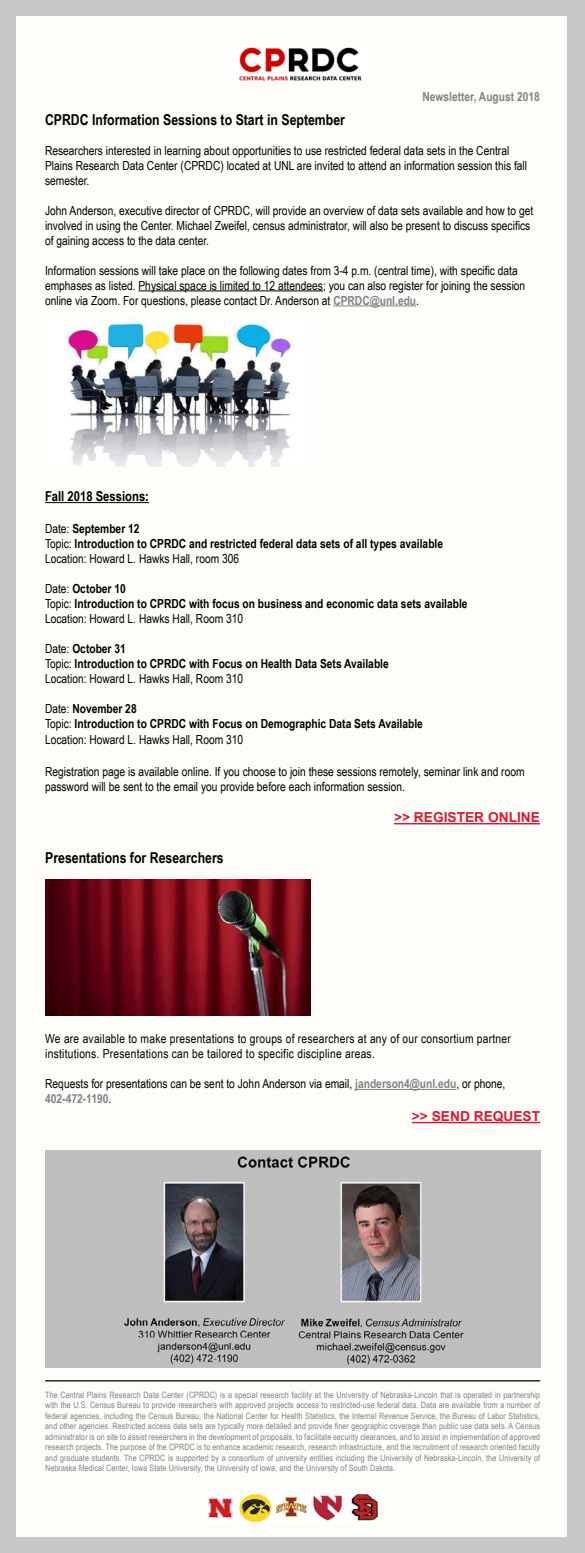
<style>
.page{position:relative;width:585px;height:1553px;background:#fff}
.page>*{position:absolute;margin:0;border:0;box-sizing:border-box;transform-origin:0 0}
.t1{font:700 15px "Arial Narrow";color:#000}
.t2{font:700 13.75px "Arial";color:#da1a32}
.t3{font:700 13.75px "Arial Narrow";color:#000}
.t4{font:12.5px/15px "Arial Narrow";color:#000}
.t5{font:700 12.5px/15px "Arial Narrow";color:#000}
.t6{font:12.5px/15px "Arial Narrow";letter-spacing:.02em;color:#000}
.t7{font:700 12.5px "Arial Narrow";color:#808285}
.t8{font:8.75px/10.5px "Arial Narrow";letter-spacing:.01em;color:#808285;text-align:justify}
.s1{font-weight:700;color:#808285}
.s2{font-weight:400}
</style>
<div class="page">
<div style="left:0;top:0;width:585px;height:1552px;background:#c7c8ca"></div>
<div style="left:16px;top:16px;width:551px;height:1520px;background:#fefdfa"></div>
<img style="left:208px;top:1493px;width:171px;height:30px">
<hr style="left:45px;top:1380px;width:495px;height:1px;background:#000">
<img style="left:45px;top:1150px;width:495px;height:218px">
<img style="left:239px;top:47px;width:123px;height:34px">
<hr style="left:355px;top:1089px;width:101px;height:1px;background:#808285">
<hr style="left:412px;top:1122px;width:128px;height:1px;background:#da1a32">
<hr style="left:138px;top:290px;width:185px;height:1px;background:#000">
<hr style="left:333px;top:305px;width:83px;height:1px;background:#808285">
<hr style="left:45px;top:502px;width:104px;height:1px;background:#000">
<hr style="left:394px;top:823px;width:146px;height:1px;background:#da1a32">
<img style="left:67px;top:320px;width:226px;height:146px">
<img style="left:46px;top:880px;width:264px;height:136px">
<h3 class="t7" style="left:422px;top:87px;width:119px">Newsletter, August 2018</h3>
<h1 class="t1" style="left:45px;top:108px;width:302px">CPRDC Information Sessions to Start in September</h1>
<h3 class="t4" style="left:45px;top:142px;width:484px">Researchers interested in learning about opportunities to use restricted federal data sets in the Central<br>Plains Research Data Center (CPRDC) located at UNL are invited to attend an information session this fall semester.</h3>
<p class="t4" style="left:45px;top:202px;width:490px">John Anderson, executive director of CPRDC, will provide an overview of data sets available and how to get involved in using the Center. Michael Zweifel, census administrator, will also be present to discuss specifics of gaining access to the data center.</p>
<p class="t4" style="left:45px;top:262px;width:482px">Information sessions will take place on the following dates from 3-4 p.m. (central time), with specific data emphases as listed. Physical space is limited to 12 attendees; you can also register for joining the session online via Zoom. For questions, please contact Dr. Anderson at <span class="s1">CPRDC@unl.edu</span>.</p>
<h2 class="t3" style="left:45px;top:486px;width:106px">Fall 2018 Sessions:</h2>
<h3 class="t5" style="left:45px;top:520px;width:400px"><span class="s2">Date:</span> September 12<br><span class="s2">Topic:</span> Introduction to CPRDC and restricted federal data sets of all types available<br><span class="s2">Location: Howard L. Hawks Hall, room 306</span></h3>
<h3 class="t5" style="left:45px;top:580px;width:424px"><span class="s2">Date:</span> October 10<br><span class="s2">Topic:</span> Introduction to CPRDC with focus on business and economic data sets available<br><span class="s2">Location: Howard L. Hawks Hall, Room 310</span></h3>
<h3 class="t5" style="left:45px;top:640px;width:345px"><span class="s2">Date:</span> October 31<br><span class="s2">Topic:</span> Introduction to CPRDC with Focus on Health Data Sets Available<br><span class="s2">Location: Howard L. Hawks Hall, Room 310</span></h3>
<h3 class="t5" style="left:45px;top:700px;width:380px"><span class="s2">Date:</span> November 28<br><span class="s2">Topic:</span> Introduction to CPRDC with Focus on Demographic Data Sets Available</h3>
<h3 class="t4" style="left:45px;top:732px;width:200px">Location: Howard L. Hawks Hall, Room 310</h3>
<h3 class="t4" style="left:45px;top:763px;width:481px">Registration page is available online. If you choose to join these sessions remotely, seminar link and room password will be sent to the email you provide before each information session.</h3>
<h2 class="t2" style="left:394px;top:807px;width:147px">&gt;&gt; REGISTER ONLINE</h2>
<h1 class="t1" style="left:45px;top:846px;width:180px">Presentations for Researchers</h1>
<h3 class="t6" style="left:45px;top:1030px;width:467px">We are available to make presentations to groups of researchers at any of our consortium partner institutions. Presentations can be tailored to specific discipline areas.</h3>
<h3 class="t4" style="left:45px;top:1075px;width:462px">Requests for presentations can be sent to John Anderson via email, <span class="s1">janderson4@unl.edu</span>, or phone,<br><span class="s1">402-472-1190</span>.</h3>
<h2 class="t2" style="left:412px;top:1106px;width:130px">&gt;&gt; SEND REQUEST</h2>
<p class="t8" style="left:45px;top:1388px;width:496px">The Central Plains Research Data Center (CPRDC) is a special research facility at the University of Nebraska-Lincoln that is operated in partnership with the U.S. Census Bureau to provide researchers with approved projects access to restricted-use federal data. Data are available from a number of federal agencies, including the Census Bureau, the National Center for Health Statistics, the Internal Revenue Service, the Bureau of Labor Statistics, and other agencies. Restricted access data sets are typically more detailed and provide finer geographic coverage than public use data sets. A Census administrator is on site to assist researchers in the development of proposals, to facilitate security clearances, and to assist in implementation of approved research projects. The purpose of the CPRDC is to enhance academic research, research infrastructure, and the recruitment of research oriented faculty and graduate students. The CPRDC is supported by a consortium of university entities including the University of Nebraska-Lincoln, the University of Nebraska Medical Center, Iowa State University, the University of Iowa, and the University of South Dakota.</p>
</div>
